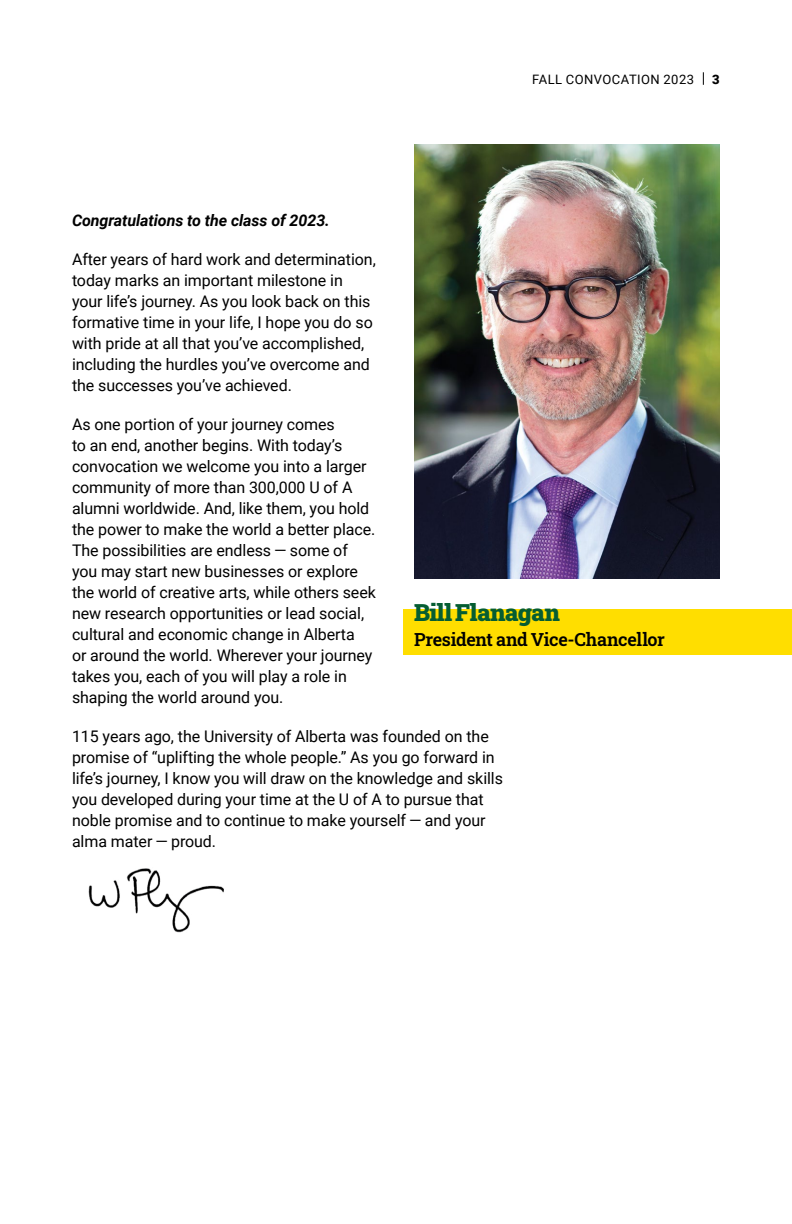
<style>
.page{position:relative;width:792px;height:1224px;background:#fff}
.page>*{position:absolute;margin:0;border:0;box-sizing:border-box;transform-origin:0 0}
.t1{font:900 24px "Roboto Slab";letter-spacing:-.015em;color:#055d32}
.t2{font:600 18px "Roboto Slab";letter-spacing:-.015em;color:#000}
.t3{font:16px/21px "Roboto";letter-spacing:-.005em;color:#000}
.t4{font:italic 700 16px "Roboto";letter-spacing:-.005em;color:#000}
.t5{font:13px "Roboto";letter-spacing:.035em;color:#000}
.t6{font:900 13px "Roboto";color:#000}
</style>
<div class="page">
<div style="left:403px;top:610px;width:389px;height:45px;background:#ffde00"></div>
<img style="left:414px;top:144px;width:306px;height:435px">
<img style="left:88px;top:868px;width:136px;height:65px">
<svg style="left:703px;top:72px;width:1px;height:13px"></svg>
<p class="t5" style="left:532px;top:70px;width:163px">FALL CONVOCATION 2023</p>
<p class="t6" style="left:712px;top:70px;width:9px">3</p>
<p class="t4" style="left:72px;top:209px;width:259px">Congratulations to the class of 2023.</p>
<p class="t3" style="left:72px;top:248px;width:305px">After years of hard work and determination, today marks an important milestone in your life’s journey. As you look back on this formative time in your life, I hope you do so with pride at all that you’ve accomplished, including the hurdles you’ve overcome and the successes you’ve achieved.</p>
<p class="t3" style="left:72px;top:413px;width:305px">As one portion of your journey comes<br>to an end, another begins. With today’s convocation we welcome you into a larger community of more than 300,000 U of A alumni worldwide. And, like them, you hold the power to make the world a better place.<br>The possibilities are endless — some of you may start new businesses or explore the world of creative arts, while others seek new research opportunities or lead social, cultural and economic change in Alberta<br>or around the world. Wherever your journey takes you, each of you will play a role in shaping the world around you.</p>
<p class="t3" style="left:72px;top:725px;width:433px">115 years ago, the University of Alberta was founded on the promise of “uplifting the whole people.” As you go forward in life’s journey, I know you will draw on the knowledge and skills you developed during your time at the U of A to pursue that noble promise and to continue to make yourself — and your alma mater — proud.</p>
<h1 class="t1" style="left:414px;top:596px;width:147px">Bill Flanagan</h1>
<p class="t2" style="left:414px;top:627px;width:252px">President and Vice-Chancellor</p>
</div>
